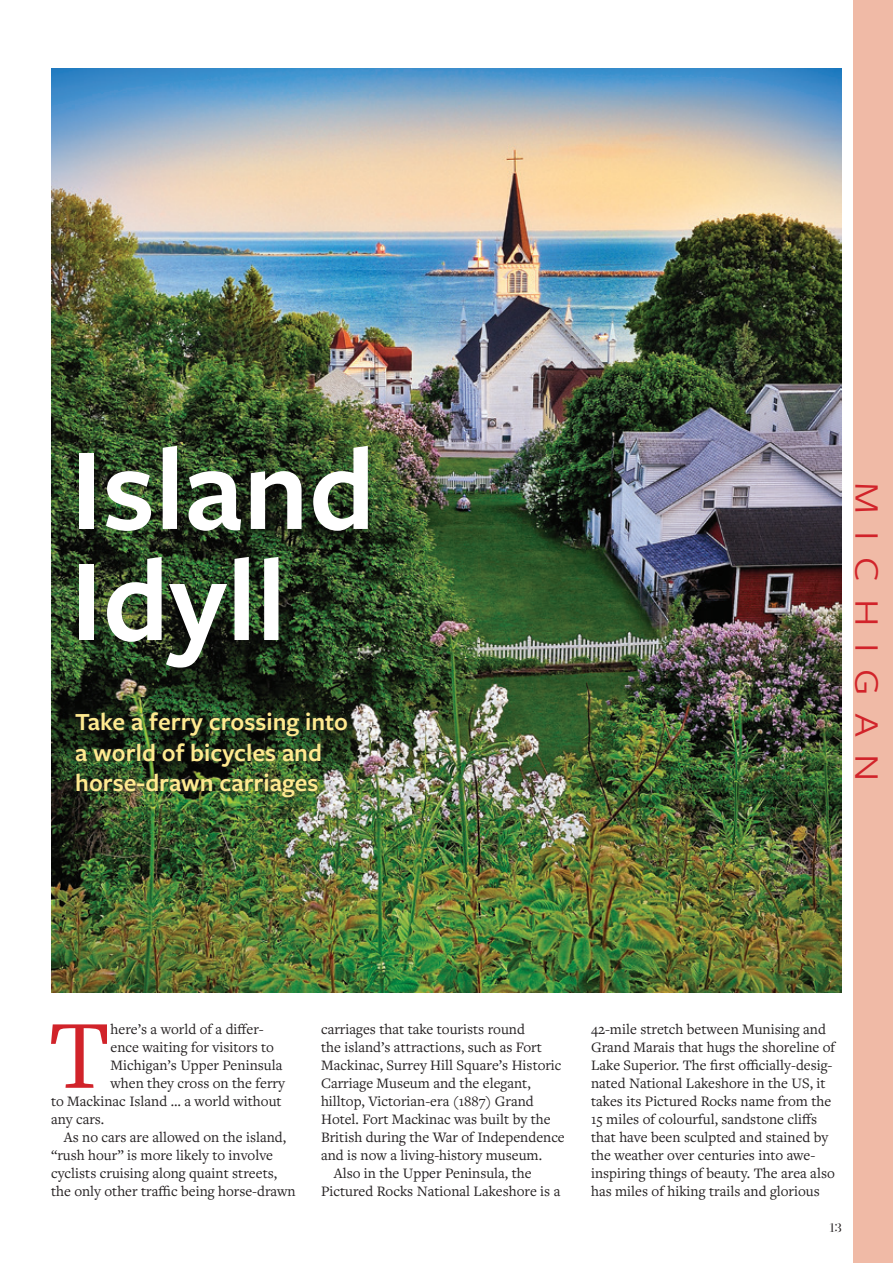
<style>
.page{position:relative;width:893px;height:1263px;background:#fff}
.page>*{position:absolute;margin:0;border:0;box-sizing:border-box;transform-origin:0 0}
.t1{font:600 121.5px/111px "Freight Sans Pro";color:#fff}
.t2{font:101.4px "Freight Text Pro";color:#d1232a}
.t3{font:35.7px "Freight Sans Pro";letter-spacing:.4em;color:#d1232a;scale:1.18 1}
.t4{font:600 25.5px/30.6px "Freight Sans Pro";color:#ffea90}
.t5{font:15px/18px "Freight Text Pro";color:#231f20}
.t6{font:13.5px "Revista Stencil";color:#231f20}
</style>
<div class="page">
<div style="left:853px;top:0;width:40px;height:1263px;background:#f0baa6"></div>
<img style="left:51px;top:68px;width:791px;height:925px">
<div style="left:71px;top:708px;width:281px;height:94px;background:#231f20;opacity:.75"></div>
<h1 class="t1" style="left:70px;top:429px;width:307px">Island<br>Idyll</h1>
<h3 class="t4" style="left:75px;top:705px;width:274px">Take a ferry crossing into a world of bicycles and horse-drawn carriages</h3>
<h3 class="t3" style="left:891px;top:482px;width:255px;rotate:90deg">MICHIGAN</h3>
<h2 class="t2" style="left:48px;top:988px;width:64px">T</h2>
<p class="t5" style="left:111px;top:1019px;width:155px">here’s a world of a differ-</p>
<p class="t5" style="left:111px;top:1037px;width:165px">ence waiting for visitors to</p>
<p class="t5" style="left:111px;top:1055px;width:173px">Michigan’s Upper Peninsula</p>
<p class="t5" style="left:111px;top:1073px;width:176px">when they cross on the ferry</p>
<p class="t5" style="left:51px;top:1091px;width:232px">to Mackinac Island … a world without</p>
<p class="t5" style="left:51px;top:1109px;width:55px">any cars.</p>
<p class="t5" style="left:64px;top:1127px;width:224px">As no cars are allowed on the island,</p>
<p class="t5" style="left:51px;top:1145px;width:224px">“rush hour” is more likely to involve</p>
<p class="t5" style="left:51px;top:1163px;width:228px">cyclists cruising along quaint streets,</p>
<p class="t5" style="left:51px;top:1181px;width:246px">the only other traffic being horse-drawn</p>
<p class="t5" style="left:321px;top:1019px;width:205px">carriages that take tourists round</p>
<p class="t5" style="left:321px;top:1037px;width:222px">the island’s attractions, such as Fort</p>
<p class="t5" style="left:321px;top:1055px;width:242px">Mackinac, Surrey Hill Square’s Historic</p>
<p class="t5" style="left:321px;top:1073px;width:211px">Carriage Museum and the elegant,</p>
<p class="t5" style="left:321px;top:1091px;width:214px">hilltop, Victorian-era (1887) Grand</p>
<p class="t5" style="left:321px;top:1109px;width:231px">Hotel. Fort Mackinac was built by the</p>
<p class="t5" style="left:321px;top:1127px;width:245px">British during the War of Independence</p>
<p class="t5" style="left:321px;top:1145px;width:223px">and is now a living-history museum.</p>
<p class="t5" style="left:334px;top:1163px;width:199px">Also in the Upper Peninsula, the</p>
<p class="t5" style="left:321px;top:1181px;width:241px">Pictured Rocks National Lakeshore is a</p>
<p class="t5" style="left:591px;top:1019px;width:246px">42-mile stretch between Munising and Grand Marais that hugs the shoreline of Lake Superior. The first officially-desig&shy;nated National Lakeshore in the US, it takes its Pictured Rocks name from the 15 miles of colourful, sandstone cliffs that have been sculpted and stained by the weather over centuries into awe&shy;inspiring things of beauty. The area also has miles of hiking trails and glorious</p>
<p class="t6" style="left:830px;top:1220px;width:14px">13</p>
</div>
